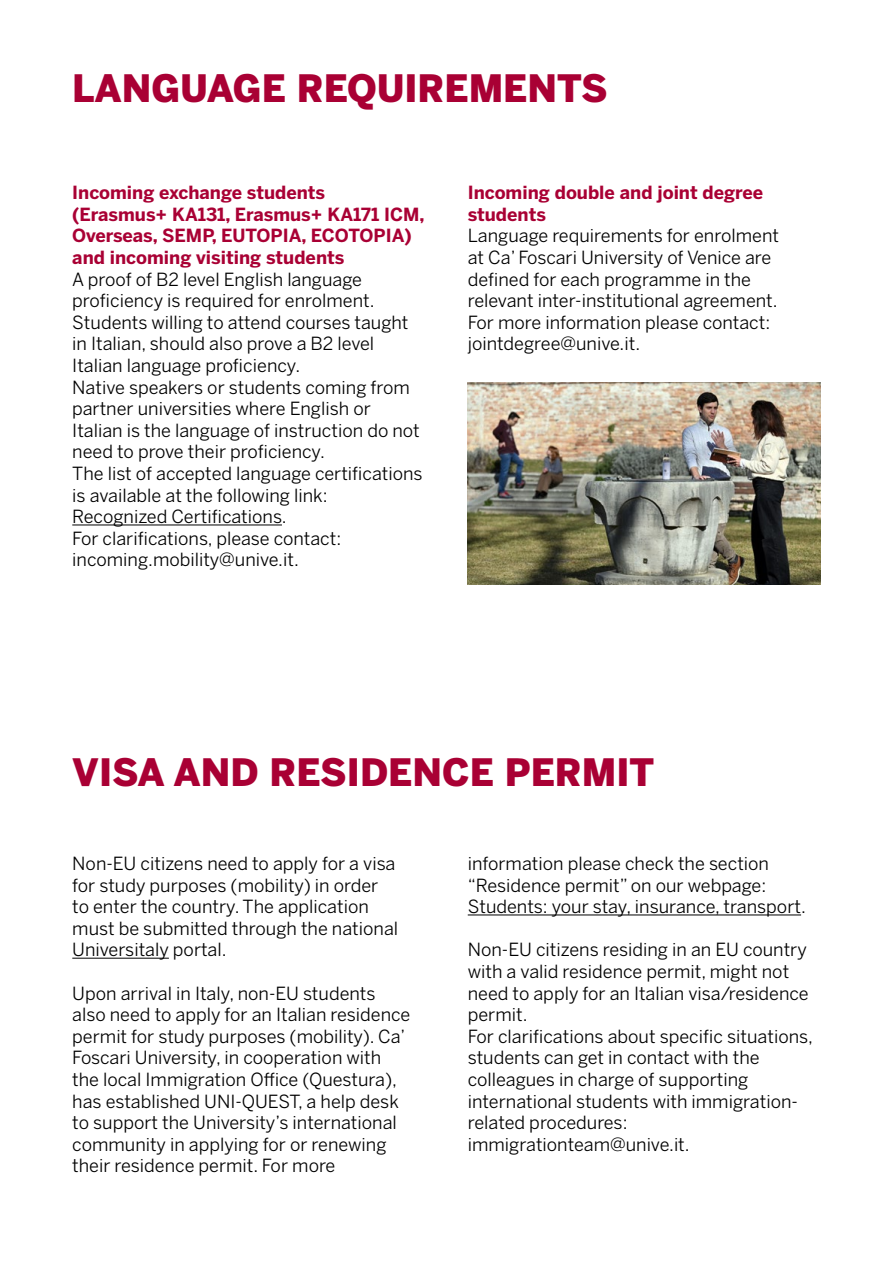
<style>
.page{position:relative;width:893px;height:1263px;background:#fff}
.page>*{position:absolute;margin:0;border:0;box-sizing:border-box;transform-origin:0 0}
.t1{font:900 37.5px "Benton Sans";color:#a90034}
.t2{font:18px/21.6px "Benton Sans";color:#000}
.t3{font:700 18px/21.6px "Benton Sans";color:#a90034}
</style>
<div class="page">
<hr style="left:72px;top:524px;width:210px;height:1px;background:#000">
<hr style="left:72px;top:958px;width:97px;height:1px;background:#000">
<hr style="left:468px;top:914px;width:333px;height:1px;background:#000">
<img style="left:468px;top:383px;width:353px;height:202px">
<h1 class="t1" style="left:72px;top:66px;width:537px">LANGUAGE REQUIREMENTS</h1>
<p class="t3" style="left:72px;top:182px;width:354px">Incoming exchange students (Erasmus+ KA131, Erasmus+ KA171 ICM, Overseas, SEMP, EUTOPIA, ECOTOPIA) and incoming visiting students</p>
<p class="t2" style="left:72px;top:268px;width:352px">A proof of B2 level English language proficiency is required for enrolment.<br>Students willing to attend courses taught in Italian, should also prove a B2 level Italian language proficiency.<br>Native speakers or students coming from partner universities where English or Italian is the language of instruction do not need to prove their proficiency.<br>The list of accepted language certifications is available at the following link:<br>Recognized Certifications.<br>For clarifications, please contact: incoming.mobility@unive.it.</p>
<p class="t3" style="left:468px;top:182px;width:297px">Incoming double and joint degree students</p>
<p class="t2" style="left:468px;top:225px;width:313px">Language requirements for enrolment at Ca’ Foscari University of Venice are defined for each programme in the relevant inter-institutional agreement.<br>For more information please contact: jointdegree@unive.it.</p>
<h1 class="t1" style="left:72px;top:750px;width:583px">VISA AND RESIDENCE PERMIT</h1>
<p class="t2" style="left:72px;top:852px;width:327px">Non-EU citizens need to apply for a visa for study purposes (mobility) in order to enter the country. The application must be submitted through the national Universitaly portal.</p>
<p class="t2" style="left:72px;top:982px;width:340px">Upon arrival in Italy, non-EU students also need to apply for an Italian residence permit for study purposes (mobility). Ca’ Foscari University, in cooperation with the local Immigration Office (Questura), has established UNI-QUEST, a help desk to support the University’s international community in applying for or renewing their residence permit. For more</p>
<p class="t2" style="left:468px;top:852px;width:340px">information please check the section “Residence permit” on our webpage:<br>Students: your stay, insurance, transport.</p>
<p class="t2" style="left:468px;top:939px;width:347px">Non-EU citizens residing in an EU country with a valid residence permit, might not need to apply for an Italian visa/residence permit.<br>For clarifications about specific situations, students can get in contact with the colleagues in charge of supporting international students with immigration&shy;related procedures: immigrationteam@unive.it.</p>
</div>
